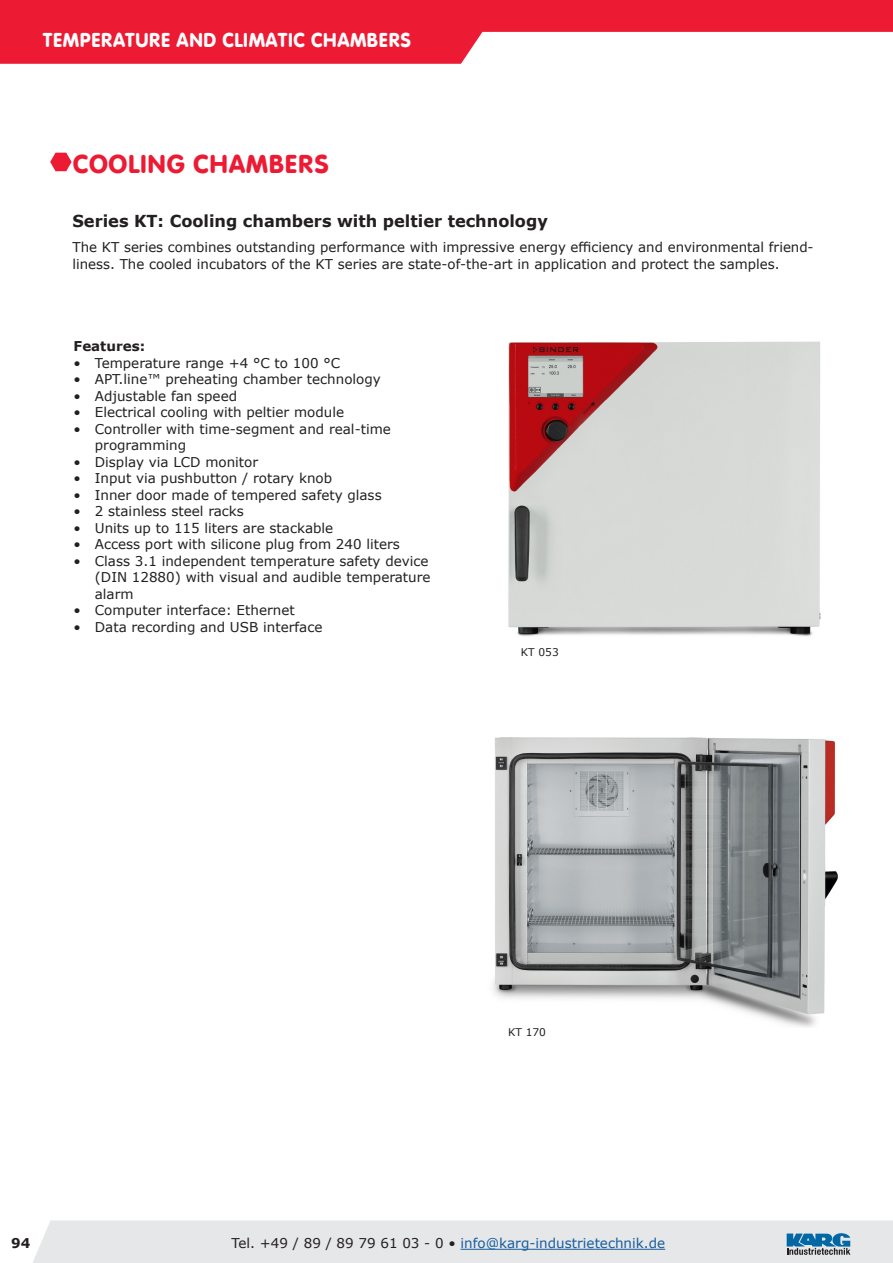
<style>
.page{position:relative;width:893px;height:1263px;background:#fff}
.page>*{position:absolute;margin:0;border:0;box-sizing:border-box;transform-origin:0 0}
._08_Produktheadline{font:27px "VAG Round";color:#ed1a33}
.t1{font:21px "VAG Round";color:#fff;scale:.95 1}
._08_Unterüberschrift{font:700 16.5px "Verdana";color:#231f20}
._08_Fließtext{font:13.5px/16.5px "Verdana";color:#231f20}
.t2{font:13.5px "Verdana";color:#175d9e}
._08_Eigenschaften{font:700 13.5px "Verdana";color:#231f20}
._08_Tabelleninhalt_l{font:10.65px "Verdana";color:#231f20}
.s1{color:#231f20}
</style>
<div class="page">
<svg style="left:50px;top:153px;width:22px;height:18px"></svg>
<svg style="left:0;top:0;width:893px;height:64px;fill:#ed1a33"></svg>
<svg style="left:33px;top:1220px;width:860px;height:43px;background:#e0e3e6"></svg>
<hr style="left:460px;top:1249px;width:205px;height:1px;background:#175d9e">
<img style="left:493px;top:737px;width:345px;height:290px">
<img style="left:508px;top:341px;width:313px;height:296px">
<h2 class="t1" style="left:43px;top:28px;width:390px">TEMPERATURE AND CLIMATIC CHAMBERS</h2>
<p class="_08_Produktheadline" style="left:72px;top:149px;width:258px">COOLING CHAMBERS</p>
<p class="_08_Unterüberschrift" style="left:72px;top:210px;width:477px">Series KT: Cooling chambers with peltier technology</p>
<p class="_08_Fließtext" style="left:72px;top:239px;width:743px">The KT series combines outstanding performance with impressive energy efficiency and environmental friend&shy;liness. The cooled incubators of the KT series are state-of-the-art in application and protect the samples.</p>
<p class="_08_Eigenschaften" style="left:74px;top:337px;width:73px">Features:</p>
<p class="_08_Fließtext" style="left:74px;top:354px;width:268px">• Temperature range +4 °C to 100 °C</p>
<p class="_08_Fließtext" style="left:74px;top:371px;width:309px">• APT.line™ preheating chamber technology</p>
<p class="_08_Fließtext" style="left:74px;top:387px;width:165px">• Adjustable fan speed</p>
<p class="_08_Fließtext" style="left:74px;top:404px;width:272px">• Electrical cooling with peltier module</p>
<p class="_08_Fließtext" style="left:95px;top:420px;width:298px;text-indent:-21px">• Controller with time-segment and real-time programming</p>
<p class="_08_Fließtext" style="left:74px;top:453px;width:186px">• Display via LCD monitor</p>
<p class="_08_Fließtext" style="left:74px;top:470px;width:260px">• Input via pushbutton / rotary knob</p>
<p class="_08_Fließtext" style="left:74px;top:486px;width:310px">• Inner door made of tempered safety glass</p>
<p class="_08_Fließtext" style="left:74px;top:503px;width:172px">• 2 stainless steel racks</p>
<p class="_08_Fließtext" style="left:74px;top:519px;width:261px">• Units up to 115 liters are stackable</p>
<p class="_08_Fließtext" style="left:74px;top:536px;width:328px">• Access port with silicone plug from 240 liters</p>
<p class="_08_Fließtext" style="left:95px;top:552px;width:337px;text-indent:-21px">• Class 3.1 independent temperature safety device (DIN 12880) with visual and audible temperature alarm</p>
<p class="_08_Fließtext" style="left:74px;top:602px;width:223px">• Computer interface: Ethernet</p>
<p class="_08_Fließtext" style="left:74px;top:618px;width:250px">• Data recording and USB interface</p>
<p class="_08_Tabelleninhalt_l" style="left:521px;top:644px;width:39px">KT 053</p>
<p class="_08_Tabelleninhalt_l" style="left:508px;top:1025px;width:39px">KT 170</p>
<p class="_08_Eigenschaften" style="left:11px;top:1233px;width:21px">94</p>
<p class="t2" style="left:232px;top:1234px;width:435px"><span class="s1">Tel. +49 / 89 / 89 79 61 03 - 0 •</span> info@karg-industrietechnik.de</p>
</div>
